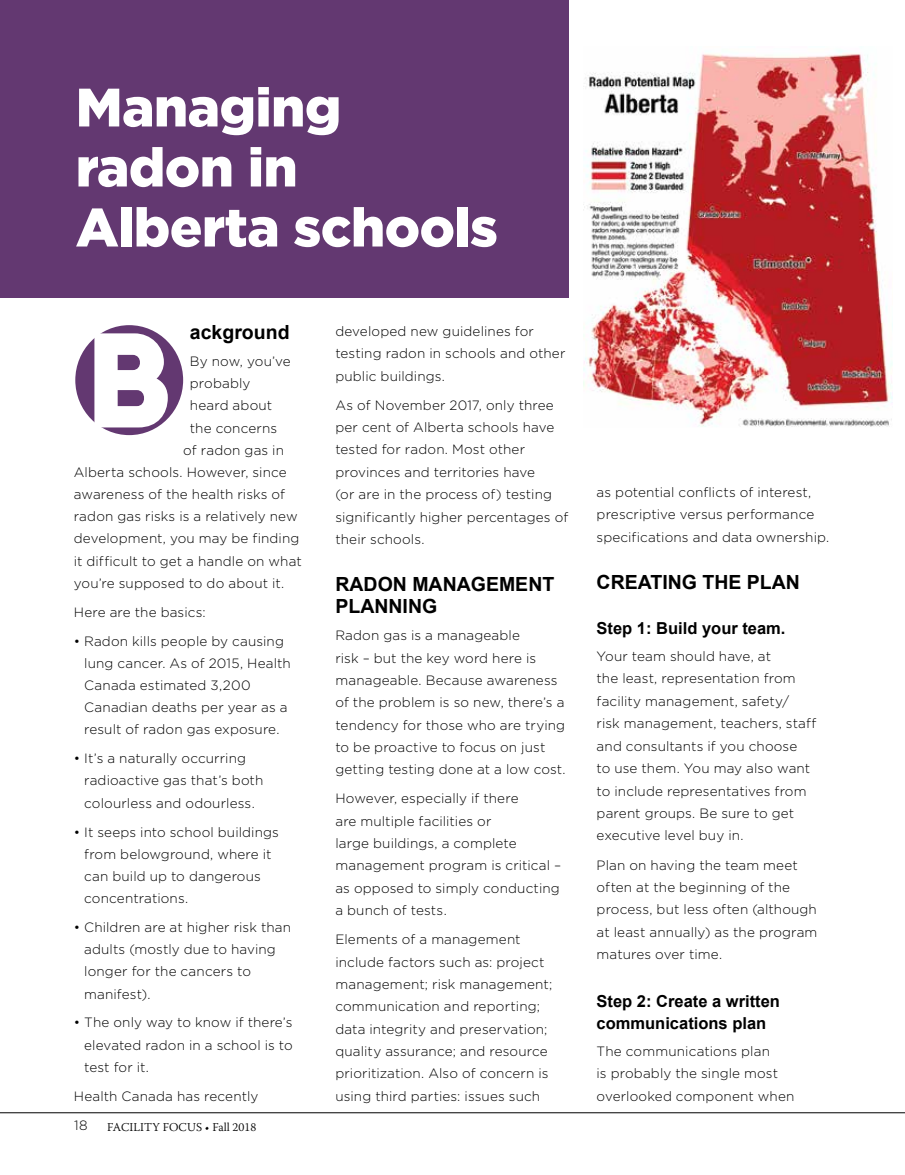
<style>
.page{position:relative;width:905px;height:1175px;background:#fff}
.page>*{position:absolute;margin:0;border:0;box-sizing:border-box;transform-origin:0 0}
.t1{font:134.4px "Intro";color:#fff}
.t2{font:900 54px/60px "Gotham";letter-spacing:-.01em;color:#fff}
.t3{font:700 19.5px/22.4px "Arial";color:#000}
.t4{font:700 16.5px/22.4px "Arial";color:#000}
.t5{font:300 13.5px/22.4px "Gotham";letter-spacing:.01em;color:#000}
.t6{font:300 12px "Warnock Pro";color:#000}
</style>
<div class="page">
<hr style="left:0;top:1112px;width:904px;height:1px;background:#000">
<div style="left:0;top:0;width:904px;height:297px;background:#633871"></div>
<div style="left:75px;top:325px;width:108px;height:110px;background:#633871;border-radius:50%"></div>
<div style="left:569px;top:0;width:335px;height:455px;background:#fff"></div>
<img style="left:583px;top:50px;width:309px;height:377px">
<h2 class="t2" style="left:76px;top:76px;width:423px">Managing radon in<br>Alberta schools</h2>
<h3 class="t3" style="left:190px;top:322px;width:101px">ackground</h3>
<p class="t5" style="left:190px;top:350px;width:102px">By now, you’ve</p>
<p class="t5" style="left:190px;top:372px;width:62px">probably</p>
<p class="t5" style="left:190px;top:394px;width:84px">heard about</p>
<p class="t5" style="left:190px;top:416px;width:89px">the concerns</p>
<p class="t5" style="left:183px;top:438px;width:102px">of radon gas in</p>
<p class="t5" style="left:74px;top:460px;width:214px">Alberta schools. However, since</p>
<p class="t5" style="left:74px;top:483px;width:213px">awareness of the health risks of</p>
<p class="t5" style="left:74px;top:505px;width:225px">radon gas risks is a relatively new</p>
<p class="t5" style="left:74px;top:527px;width:227px">development, you may be finding</p>
<p class="t5" style="left:74px;top:549px;width:229px">it difficult to get a handle on what</p>
<p class="t5" style="left:74px;top:571px;width:212px">you’re supposed to do about it.</p>
<p class="t5" style="left:74px;top:600px;width:133px">Here are the basics:</p>
<p class="t5" style="left:84px;top:629px;width:208px;text-indent:-10px">• Radon kills people by causing lung cancer. As of 2015, Health<br>Canada estimated 3,200<br>Canadian deaths per year as a result of radon gas exposure.</p>
<p class="t5" style="left:84px;top:747px;width:181px;text-indent:-10px">• It’s a naturally occurring radioactive gas that’s both colourless and odourless.</p>
<p class="t5" style="left:84px;top:820px;width:196px;text-indent:-10px">• It seeps into school buildings from belowground, where it can build up to dangerous concentrations.</p>
<p class="t5" style="left:84px;top:915px;width:208px;text-indent:-10px">• Children are at higher risk than adults (mostly due to having longer for the cancers to manifest).</p>
<p class="t5" style="left:84px;top:1011px;width:210px;text-align:justify;text-indent:-10px">• The only way to know if there’s elevated radon in a school is to test for it.</p>
<p class="t5" style="left:74px;top:1084px;width:186px">Health Canada has recently</p>
<h1 class="t1" style="left:82px;top:300px;width:94px">B</h1>
<p class="t5" style="left:335px;top:320px;width:231px">developed new guidelines for testing radon in schools and other public buildings.</p>
<p class="t5" style="left:335px;top:393px;width:234px">As of N ovember 2017, only three per cent of Alberta schools have tested for radon. Most other provinces and territories have<br>(or are in the process of) testing significantly higher percentages of their schools.</p>
<h3 class="t3" style="left:335px;top:573px;width:220px">Radon management planning</h3>
<p class="t5" style="left:335px;top:624px;width:232px">Radon gas is a manageable<br>risk – but the key word here is manageable. Because awareness of the problem is so new, there’s a tendency for those who are trying to be proactive to focus on just getting testing done at a low cost.</p>
<p class="t5" style="left:335px;top:787px;width:227px">However, especially if there<br>are multiple facilities or<br>large buildings, a complete management program is critical – as opposed to simply conducting a bunch of tests.</p>
<p class="t5" style="left:335px;top:928px;width:218px">Elements of a management include factors such as: project management; risk management; communication and reporting; data integrity and preservation; quality assurance; and resource prioritization. Also of concern is using third parties: issues such</p>
<p class="t5" style="left:74px;top:1113px;width:15px">18</p>
<p class="t6" style="left:107px;top:1119px;width:151px">FACILITY FOCUS • Fall 2018</p>
<p class="t5" style="left:596px;top:480px;width:234px">as potential conflicts of interest, prescriptive versus performance specifications and data ownership.</p>
<h3 class="t3" style="left:596px;top:571px;width:205px">Creating the plan</h3>
<p class="t4" style="left:596px;top:617px;width:190px">Step 1: Build your team.</p>
<p class="t5" style="left:596px;top:644px;width:221px">Your team should have, at<br>the least, representation from facility management, safety/<br>risk management, teachers, staff and consultants if you choose<br>to use them. You may also want to include representatives from parent groups. Be sure to get executive level buy in.</p>
<p class="t5" style="left:596px;top:853px;width:222px">Plan on having the team meet often at the beginning of the process, but less often (although at least annually) as the program matures over time.</p>
<p class="t4" style="left:596px;top:990px;width:185px">Step 2: Create a written communications plan</p>
<p class="t5" style="left:596px;top:1039px;width:199px">The communications plan<br>is probably the single most overlooked component when</p>
</div>
